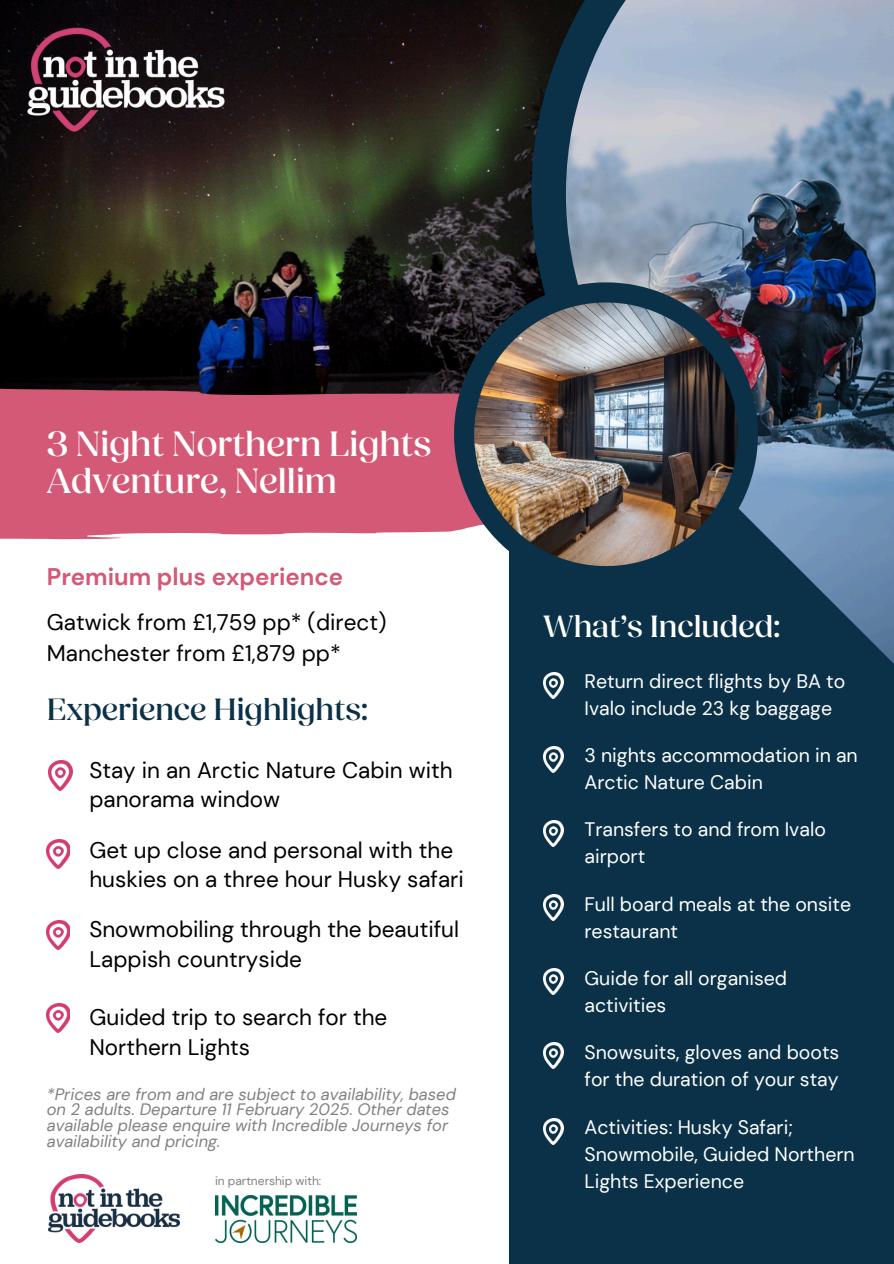
<style>
.page{position:relative;width:894px;height:1264px;background:#fff}
.page>*{position:absolute;margin:0;border:0;box-sizing:border-box;transform-origin:0 0}
.t1{font:500 36px/37.2px "Fields Display";color:#fff}
.t2{font:500 31.5px "Fields Display";color:#0a3148}
.t3{font:500 31.5px "Fields Display";color:#fff}
.t4{font:700 24px "DM Sans";color:#d35976}
.t5{font:22.5px/29.2px "DM Sans";color:#000}
.t6{font:19.5px/27px "DM Sans";color:#fff}
.t7{font:italic 16.5px/15.8px "DM Sans";color:#818181}
.t8{font:12px "DM Sans";color:#818181}
</style>
<div class="page">
<div style="left:509px;top:429px;width:384px;height:834px;background:#0a3148"></div>
<img style="left:0;top:0;width:531px;height:388px">
<svg style="left:531px;top:0;width:362px;height:699px"></svg>
<div style="left:0;top:388px;width:454px;height:151px;background:#d35976"></div>
<svg style="left:454px;top:282px;width:303px;height:304px;fill:#0a3148"></svg>
<img style="left:474px;top:302px;width:263px;height:264px">
<img style="left:543px;top:746px;width:20px;height:26px">
<img style="left:543px;top:1118px;width:20px;height:26px">
<img style="left:543px;top:820px;width:20px;height:26px">
<img style="left:543px;top:894px;width:20px;height:26px">
<img style="left:49px;top:760px;width:23px;height:30px">
<img style="left:47px;top:920px;width:22px;height:29px">
<img style="left:47px;top:839px;width:22px;height:29px">
<img style="left:543px;top:968px;width:20px;height:26px">
<img style="left:543px;top:1042px;width:20px;height:26px">
<img style="left:47px;top:1003px;width:22px;height:29px">
<img style="left:543px;top:672px;width:20px;height:26px">
<img style="left:24px;top:24px;width:203px;height:111px">
<img style="left:215px;top:1195px;width:142px;height:47px">
<img style="left:49px;top:1174px;width:130px;height:68px">
<h5 class="t1" style="left:47px;top:426px;width:386px">3 Night Northern Lights<br>Adventure, Nellim</h5>
<p class="t4" style="left:47px;top:561px;width:298px">Premium plus experience</p>
<p class="t5" style="left:47px;top:606px;width:341px;line-height:31.5px">Gatwick from £1,759 pp* (direct)<br>Manchester from £1,879 pp*</p>
<p class="t2" style="left:47px;top:690px;width:322px">Experience Highlights:</p>
<h5 class="t5" style="left:89px;top:755px;width:364px">Stay in an Arctic Nature Cabin with panorama window</h5>
<h5 class="t5" style="left:89px;top:835px;width:376px">Get up close and personal with the huskies on a three hour Husky safari</h5>
<h5 class="t5" style="left:89px;top:915px;width:371px">Snowmobiling through the beautiful<br>Lappish countryside</h5>
<h5 class="t5" style="left:89px;top:1002px;width:299px">Guided trip to search for the<br>Northern Lights</h5>
<p class="t7" style="left:47px;top:1085px;width:410px">*Prices are from and are subject to availability, based on 2 adults. Departure 11 February 2025. Other dates available please enquire with Incredible Journeys for availability and pricing.</p>
<p class="t8" style="left:215px;top:1173px;width:108px">in partnership with:</p>
<p class="t3" style="left:543px;top:606px;width:238px">What’s Included:</p>
<h3 class="t6" style="left:584px;top:667px;width:262px">Return direct flights by BA to<br>Ivalo include 23 kg baggage</h3>
<h4 class="t6" style="left:584px;top:742px;width:275px">3 nights accommodation in an<br>Arctic Nature Cabin</h4>
<h2 class="t6" style="left:584px;top:816px;width:243px">Transfers to and from Ivalo airport</h2>
<h4 class="t6" style="left:584px;top:890px;width:268px">Full board meals at the onsite restaurant</h4>
<h4 class="t6" style="left:584px;top:964px;width:204px">Guide for all organised activities</h4>
<h4 class="t6" style="left:584px;top:1039px;width:256px">Snowsuits, gloves and boots for the duration of your stay</h4>
<p class="t6" style="left:584px;top:1113px;width:271px">Activities: Husky Safari;<br>Snowmobile, Guided Northern<br>Lights Experience</p>
</div>
